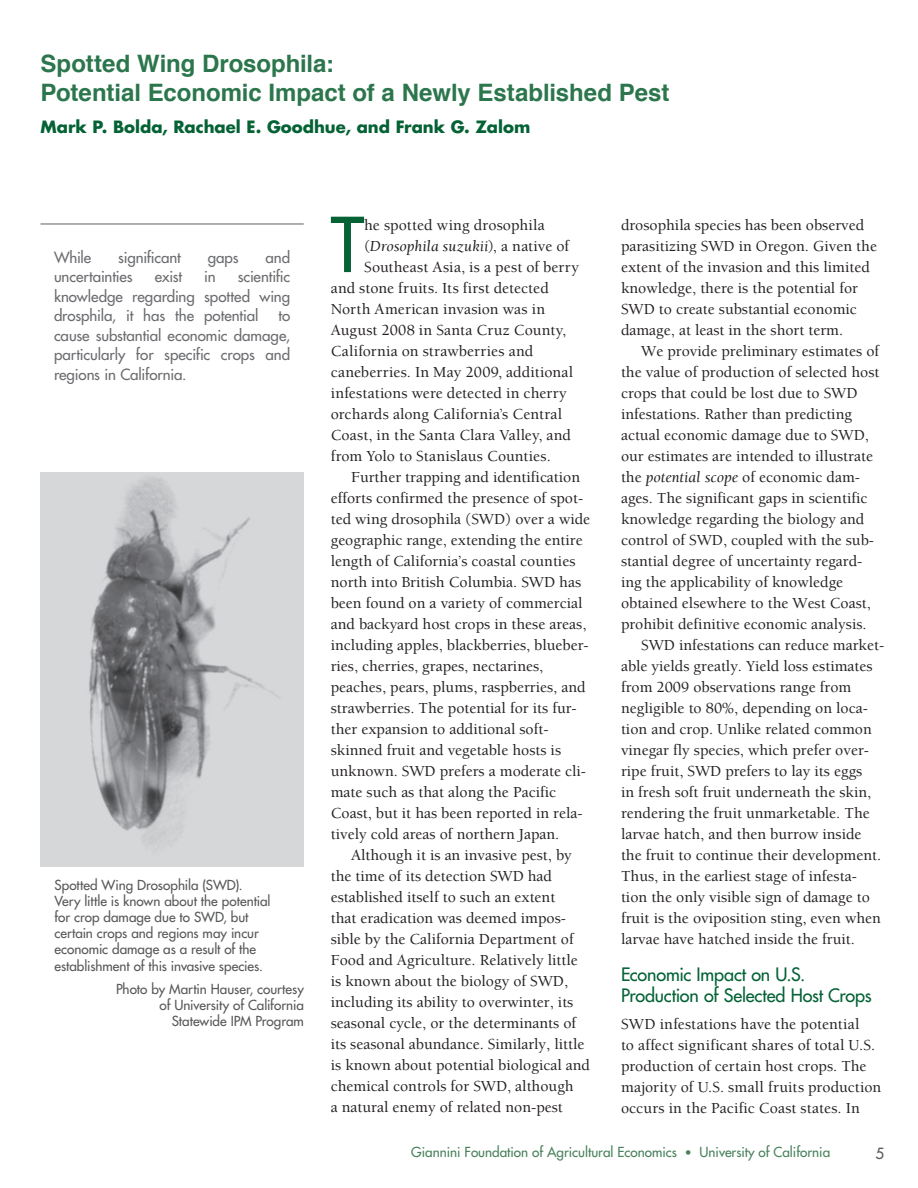
<style>
.page{position:relative;width:918px;height:1188px;background:#fff}
.page>*{position:absolute;margin:0;border:0;box-sizing:border-box;transform-origin:0 0}
.t1{font:500 73.5px "Futura Std";color:#046235}
.t2{font:700 24px/28.8px "Helvetica";letter-spacing:-.005em;color:#2b764c}
.t3{font:500 18px/21px "Futura Std";letter-spacing:-.01em;color:#046235}
.t4{font:700 16.5px "Futura Std";color:#046235}
.t5{font:500 15.75px/21px "Berkeley Std";color:#231f20}
.t6{font:italic 15.75px "Berkeley Std";color:#231f20}
.t7{font:500 15px/19.5px "Futura Std";letter-spacing:-.005em;color:#6c6d70;text-align:right}
.t8{font:500 15px "Futura Std";color:#57585a}
.t9{font:500 13.5px/16.2px "Futura Std";color:#57585a}
.t10{font:500 13.5px "Futura Std";color:#48815b}
.s1{font-weight:400;font-style:italic}
.s2{font-size:12px}
.s3{font-weight:500;font-style:normal}
</style>
<div class="page">
<hr style="left:40px;top:223px;width:264px;height:2px;background:#939598">
<img style="left:40px;top:473px;width:264px;height:393px">
<h2 class="t2" style="left:40px;top:49px;width:631px">Spotted Wing Drosophila:<br>Potential Economic Impact of a Newly Established Pest</h2>
<h4 class="t4" style="left:40px;top:116px;width:491px">Mark P. Bolda, Rachael E. Goodhue, and Frank G. Zalom</h4>
<p class="t7" style="left:54px;top:247px;width:39px">While</p>
<p class="t7" style="left:118px;top:247px;width:64px">significant</p>
<p class="t7" style="left:208px;top:247px;width:32px">gaps</p>
<p class="t7" style="left:266px;top:247px;width:26px">and</p>
<p class="t7" style="left:54px;top:267px;width:80px">uncertainties</p>
<p class="t7" style="left:155px;top:267px;width:29px">exist</p>
<p class="t7" style="left:204px;top:267px;width:13px">in</p>
<p class="t7" style="left:54px;top:267px;width:238px">scientific<br>knowledge regarding spotted wing</p>
<p class="t7" style="left:54px;top:306px;width:206px">drosphila, it has the potential</p>
<p class="t7" style="left:54px;top:306px;width:238px">to<br>cause substantial economic damage,</p>
<p class="t7" style="left:54px;top:345px;width:238px;text-align:left">particularly for specific crops and regions in California.</p>
<p class="t9" style="left:54px;top:877px;width:218px">Spotted Wing Drosophila (SWD).<br>Very little is known about the potential</p>
<p class="t9" style="left:54px;top:909px;width:196px">for crop damage due to SWD, but</p>
<p class="t9" style="left:54px;top:925px;width:210px">certain crops and regions may incur economic damage as a result of the establishment of this invasive species.</p>
<p class="t9" style="left:116px;top:981px;width:189px">Photo by Martin Hauser, courtesy</p>
<p class="t9" style="left:160px;top:997px;width:146px;text-align:right">of University of California<br>Statewide IPM Program</p>
<p class="t1" style="left:331px;top:199px;width:35px">T</p>
<p class="t5" style="left:364px;top:215px;width:182px">he spotted wing drosophila</p>
<p class="t5" style="left:621px;top:215px;width:258px">drosophila species has been observed parasitizing SWD in Oregon. Given the extent of the invasion and this limited knowledge, there is the potential for SWD to create substantial economic damage, at least in the short term.</p>
<p class="t5" style="left:621px;top:341px;width:260px;text-indent:20px">We provide preliminary estimates of the value of production of selected host crops that could be lost due to SWD infestations. Rather than predicting actual economic damage due to SWD, our estimates are intended to illustrate the <span class="s1">potential scope</span> of economic dam&shy;ages. The significant gaps in scientific knowledge regarding the biology and control of SWD, coupled with the sub&shy;stantial degree of uncertainty regard&shy;ing the applicability of knowledge obtained elsewhere to the West Coast, prohibit definitive economic analysis.</p>
<p class="t5" style="left:621px;top:635px;width:265px;text-indent:20px">SWD infestations can reduce market&shy;able yields greatly. Yield loss estimates from 2009 observations range from negligible to 80%, depending on loca&shy;tion and crop. Unlike related common vinegar fly species, which prefer over&shy;ripe fruit, SWD prefers to lay its eggs<br>in fresh soft fruit underneath the skin, rendering the fruit unmarketable. The larvae hatch, and then burrow inside the fruit to continue their development.<br>Thus, in the earliest stage of infesta&shy;tion the only visible sign of damage to fruit is the oviposition sting, even when larvae have hatched inside the fruit.</p>
<p class="t3" style="left:621px;top:964px;width:252px">Economic Impact on U.S.<br>Production of Selected Host Crops</p>
<p class="t5" style="left:621px;top:1014px;width:262px">SWD infestations have the potential<br>to affect significant shares of total U.S. production of certain host crops. The majority of U.S. small fruits production occurs in the Pacific Coast states. In</p>
<p class="t10" style="left:411px;top:1144px;width:421px">Giannini Foundation of Agricultural Economics <span class="s2">•</span> University of California</p>
<p class="t8" style="left:876px;top:1144px;width:10px">5</p>
<p class="t6" style="left:364px;top:238px;width:206px"><span class="s3">(</span>Drosophila suzukii<span class="s3">), a native of</span></p>
<p class="t5" style="left:364px;top:257px;width:216px">Southeast Asia, is a pest of berry</p>
<p class="t5" style="left:331px;top:278px;width:220px">and stone fruits. Its first detected</p>
<p class="t5" style="left:331px;top:299px;width:216px">North American invasion was in</p>
<p class="t5" style="left:331px;top:320px;width:237px">August 2008 in Santa Cruz County,</p>
<p class="t5" style="left:331px;top:341px;width:204px">California on strawberries and</p>
<p class="t5" style="left:331px;top:362px;width:244px">caneberries. In May 2009, additional</p>
<p class="t5" style="left:331px;top:383px;width:238px">infestations were detected in cherry</p>
<p class="t5" style="left:331px;top:404px;width:233px">orchards along California’s Central</p>
<p class="t5" style="left:331px;top:425px;width:242px">Coast, in the Santa Clara Valley, and</p>
<p class="t5" style="left:331px;top:446px;width:222px">from Yolo to Stanislaus Counties.</p>
<p class="t5" style="left:331px;top:467px;width:261px;text-indent:20px">Further trapping and identification efforts confirmed the presence of spot&shy;ted wing drosophila (SWD) over a wide geographic range, extending the entire length of California’s coastal counties north into British Columbia. SWD has been found on a variety of commercial and backyard host crops in these areas, including apples, blackberries, blueber&shy;ries, cherries, grapes, nectarines, peaches, pears, plums, raspberries, and strawberries. The potential for its fur&shy;ther expansion to additional soft&shy;skinned fruit and vegetable hosts is unknown. SWD prefers a moderate cli&shy;mate such as that along the Pacific Coast, but it has been reported in rela&shy;tively cold areas of northern Japan.</p>
<p class="t5" style="left:331px;top:845px;width:261px;text-indent:20px">Although it is an invasive pest, by the time of its detection SWD had established itself to such an extent<br>that eradication was deemed impos&shy;sible by the California Department of Food and Agriculture. Relatively little is known about the biology of SWD, including its ability to overwinter, its seasonal cycle, or the determinants of its seasonal abundance. Similarly, little is known about potential biological and chemical controls for SWD, although<br>a natural enemy of related non-pest</p>
</div>
